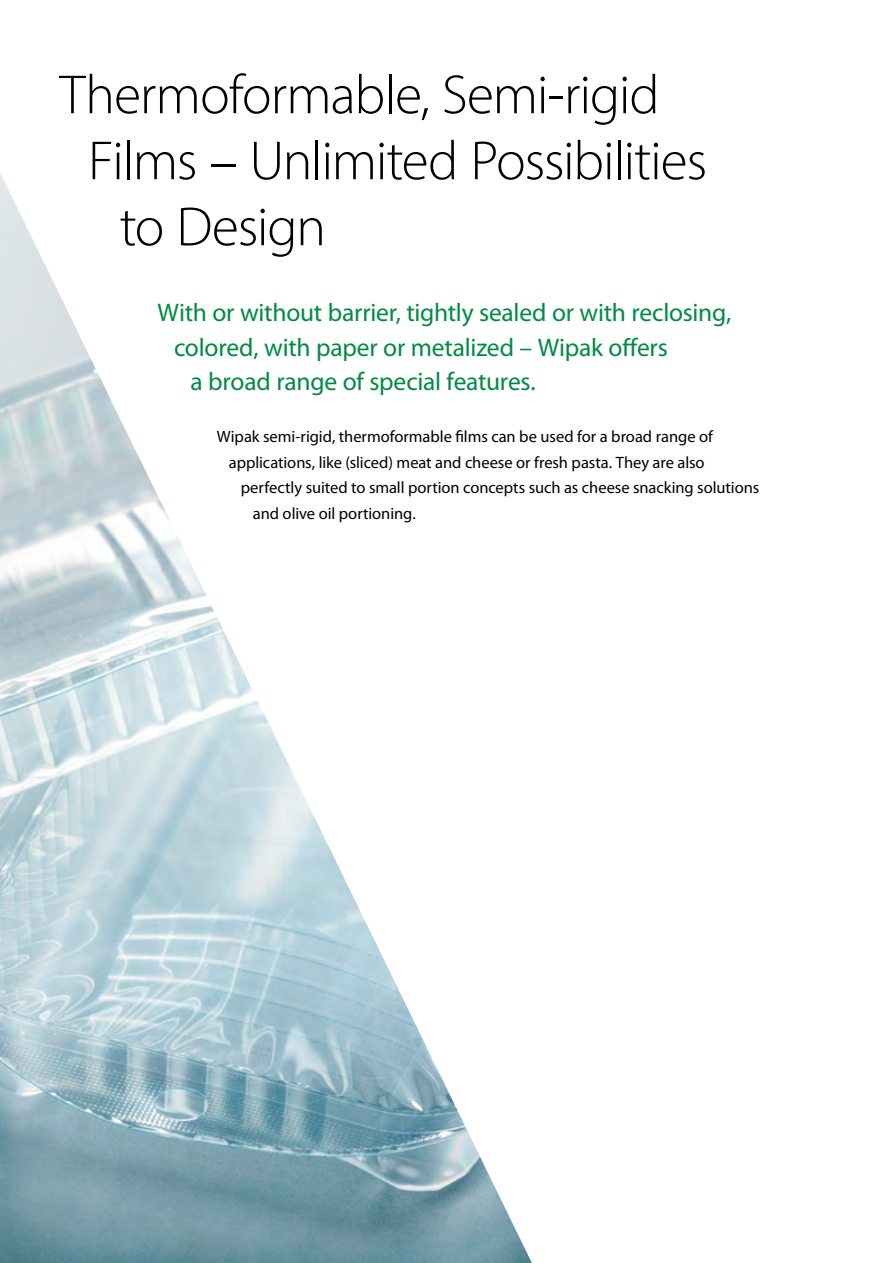
<style>
.page{position:relative;width:893px;height:1263px;background:#fff}
.page>*{position:absolute;margin:0;border:0;box-sizing:border-box;transform-origin:0 0}
.t1{font:300 55.5px "Myriad Pro";letter-spacing:-.02em;color:#000}
.t2{font:25.5px "Myriad Pro";letter-spacing:-.01em;color:#008b45}
.t3{font:16.5px "Myriad Pro";letter-spacing:-.005em;color:#000}
</style>
<div class="page">
<img style="left:0;top:173px;width:532px;height:1090px">
<h1 class="t1" style="left:60px;top:61px;width:602px">Thermoformable, Semi-rigid</h1>
<h1 class="t1" style="left:88px;top:127px;width:621px">Films – Unlimited Possibilities</h1>
<h1 class="t1" style="left:120px;top:193px;width:208px">to Design</h1>
<h2 class="t2" style="left:158px;top:297px;width:575px">With or without barrier, tightly sealed or with reclosing,</h2>
<h2 class="t2" style="left:174px;top:331px;width:495px">colored, with paper or metalized – Wipak offers</h2>
<h2 class="t2" style="left:191px;top:366px;width:347px">a broad range of special features.</h2>
<p class="t3" style="left:217px;top:427px;width:498px">Wipak semi-rigid, thermoformable films can be used for a broad range of</p>
<p class="t3" style="left:229px;top:452px;width:477px">applications, like (sliced) meat and cheese or fresh pasta. They are also</p>
<p class="t3" style="left:241px;top:478px;width:520px">perfectly suited to small portion concepts such as cheese snacking solutions</p>
<p class="t3" style="left:253px;top:503px;width:164px">and olive oil portioning.</p>
</div>
